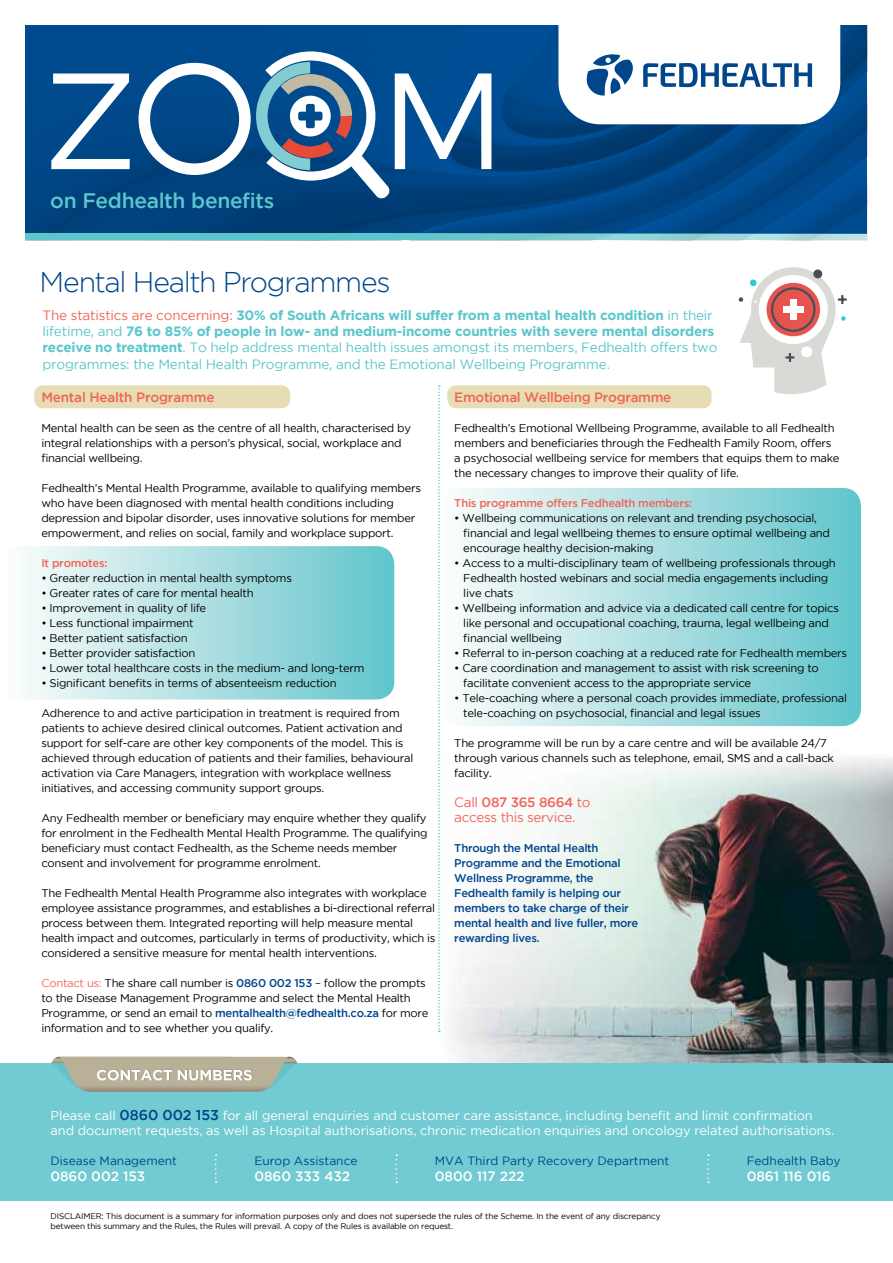
<style>
.page{position:relative;width:893px;height:1263px;background:#fff}
.page>*{position:absolute;margin:0;border:0;box-sizing:border-box;transform-origin:0 0}
.t1{font:300 28.5px "Gotham";letter-spacing:-.05em;color:#00468b}
.t2{font:500 21px "Gotham";letter-spacing:-.015em;color:#5bc6cc}
.t3{font:13.5px/16.2px "Gotham";letter-spacing:-.015em;color:#5bc6cc}
.t4{font:500 13.5px "Gotham";letter-spacing:-.025em;color:#f16457}
.t5{font:500 13.5px "Gotham";color:#fff}
.t6{font:13.5px/15px "Gotham";letter-spacing:-.025em;color:#f16457}
.t7{font:12.75px/15.3px "Gotham";letter-spacing:-.005em;color:#fff}
.t8{font:12px "Gotham";color:#004486}
.t9{font:11.25px/15px "Gotham";letter-spacing:-.025em;color:#000}
.t10{font:500 11.25px/15px "Gotham";letter-spacing:-.025em;color:#00468b}
.t11{font:500 11.25px "Gotham";letter-spacing:-.025em;color:#f16457}
.t12{font:8.25px/9.9px "Gotham";letter-spacing:-.02em;color:#000}
.s1{color:#f16457}
.s2{font-weight:700}
.s3{font-weight:500;color:#00468b}
.s4{font-weight:500}
.s5{font-weight:500;font-size:14.25px;color:#004486}
</style>
<div class="page">
<img style="left:439px;top:758px;width:454px;height:305px">
<svg style="left:462px;top:488px;width:399px;height:238px;background:#abdfe2"></svg>
<svg style="left:24px;top:546px;width:370px;height:153px;background:#acdfe2"></svg>
<div style="left:447px;top:385px;width:265px;height:23px;background:#e7ddb4;border-radius:9px"></div>
<div style="left:34px;top:385px;width:256px;height:23px;background:#e7ddb4;border-radius:9px"></div>
<svg style="left:438px;top:385px;width:2px;height:647px"></svg>
<div style="left:751px;top:267px;width:85px;height:85px;background:#d9d9d6;border-radius:50%"></div>
<div style="left:759px;top:275px;width:69px;height:69px;background:#fff;border-radius:50%"></div>
<div style="left:767px;top:283px;width:53px;height:53px;background:#e6544f;border-radius:50%"></div>
<div style="left:771px;top:287px;width:45px;height:45px;border:2px solid #474f59;border-radius:50%"></div>
<div style="left:790px;top:300px;width:7px;height:20px;background:#fff"></div>
<div style="left:783px;top:306px;width:20px;height:7px;background:#fff"></div>
<svg style="left:740px;top:314px;width:93px;height:80px"></svg>
<svg style="left:838px;top:295px;width:9px;height:9px"></svg>
<div style="left:813px;top:269px;width:9px;height:9px;background:#474f59;border-radius:50%"></div>
<svg style="left:841px;top:316px;width:5px;height:5px"></svg>
<div style="left:750px;top:279px;width:6px;height:7px;background:#2eccd4;border-radius:50%"></div>
<div style="left:801px;top:346px;width:11px;height:11px;background:#fff;border-radius:50%"></div>
<svg style="left:739px;top:297px;width:4px;height:5px"></svg>
<svg style="left:26px;top:26px;width:841px;height:208px;background:#044986"></svg>
<svg style="left:558px;top:25px;width:282px;height:99px"></svg>
<svg style="left:26px;top:234px;width:841px;height:6px;background:#77cbd0"></svg>
<div style="left:139px;top:63px;width:112px;height:112px;border:12px solid #fff;border-radius:50%"></div>
<svg style="left:51px;top:74px;width:79px;height:95px"></svg>
<svg style="left:250px;top:47px;width:241px;height:152px"></svg>
<div style="left:0;top:1063px;width:893px;height:137px;background:#72cbd2"></div>
<svg style="left:51px;top:1057px;width:246px;height:35px;background:#b0b6a5"></svg>
<svg style="left:215px;top:1154px;width:2px;height:29px"></svg>
<svg style="left:395px;top:1154px;width:2px;height:29px"></svg>
<svg style="left:707px;top:1154px;width:2px;height:29px"></svg>
<h2 class="t2" style="left:50px;top:189px;width:226px">on Fedhealth benefits</h2>
<h1 class="t1" style="left:40px;top:266px;width:353px">Mental Health Programmes</h1>
<p class="t3" style="left:43px;top:307px;width:676px"><span class="s1">The statistics are concerning:</span> <span class="s2">30% of South Africans will suffer from a mental health condition</span> in their lifetime, and <span class="s2">76 to 85% of people in low- and medium-income countries with severe mental disorders receive no treatment</span>. To help address mental health issues amongst its members, Fedhealth offers two programmes: the Mental Health Programme, and the Emotional Wellbeing Programme.</p>
<p class="t4" style="left:41px;top:389px;width:175px">Mental Health Programme</p>
<p class="t9" style="left:41px;top:420px;width:371px">Mental health can be seen as the centre of all health, characterised by integral relationships with a person’s physical, social, workplace and financial wellbeing.</p>
<p class="t9" style="left:41px;top:480px;width:381px">Fedhealth’s Mental Health Programme, available to qualifying members who have been diagnosed with mental health conditions including depression and bipolar disorder, uses innovative solutions for member empowerment, and relies on social, family and workplace support.</p>
<p class="t11" style="left:41px;top:556px;width:68px">It promotes:</p>
<p class="t9" style="left:41px;top:570px;width:252px">• Greater reduction in mental health symptoms</p>
<p class="t9" style="left:41px;top:585px;width:214px">• Greater rates of care for mental health</p>
<p class="t9" style="left:41px;top:600px;width:166px">• Improvement in quality of life</p>
<p class="t9" style="left:41px;top:615px;width:154px">• Less functional impairment</p>
<p class="t9" style="left:41px;top:630px;width:148px">• Better patient satisfaction</p>
<p class="t9" style="left:41px;top:645px;width:155px">• Better provider satisfaction</p>
<p class="t9" style="left:41px;top:660px;width:325px">• Lower total healthcare costs in the medium- and long-term</p>
<p class="t9" style="left:41px;top:675px;width:297px">• Significant benefits in terms of absenteeism reduction</p>
<p class="t9" style="left:41px;top:705px;width:373px">Adherence to and active participation in treatment is required from patients to achieve desired clinical outcomes. Patient activation and support for self-care are other key components of the model. This is achieved through education of patients and their families, behavioural activation via Care Managers, integration with workplace wellness initiatives, and accessing community support groups.</p>
<p class="t9" style="left:41px;top:810px;width:388px">Any Fedhealth member or beneficiary may enquire whether they qualify for enrolment in the Fedhealth Mental Health Programme. The qualifying beneficiary must contact Fedhealth, as the Scheme needs member consent and involvement for programme enrolment.</p>
<p class="t9" style="left:41px;top:885px;width:396px">The Fedhealth Mental Health Programme also integrates with workplace employee assistance programmes, and establishes a bi-directional referral process between them. Integrated reporting will help measure mental health impact and outcomes, particularly in terms of productivity, which is considered a sensitive measure for mental health interventions.</p>
<p class="t9" style="left:41px;top:975px;width:389px"><span class="s1">Contact us:</span> The share call number is <span class="s3">0860 002 153</span> – follow the prompts to the Disease Management Programme and select the Mental Health Programme, or send an email to <span class="s3">mentalhealth@fedhealth.co.za</span> for more information and to see whether you qualify.</p>
<p class="t4" style="left:454px;top:389px;width:219px">Emotional Wellbeing Programme</p>
<p class="t9" style="left:454px;top:420px;width:387px">Fedhealth’s Emotional Wellbeing Programme, available to all Fedhealth members and beneficiaries through the Fedhealth Family Room, offers a psychosocial wellbeing service for members that equips them to make the necessary changes to improve their quality of life.</p>
<p class="t11" style="left:454px;top:496px;width:239px">This programme offers Fedhealth members:</p>
<p class="t9" style="left:463px;top:510px;width:368px;text-indent:-9px">• Wellbeing communications on relevant and trending psychosocial, financial and legal wellbeing themes to ensure optimal wellbeing and encourage healthy decision-making</p>
<p class="t9" style="left:463px;top:555px;width:374px;text-indent:-9px">• Access to a multi-disciplinary team of wellbeing professionals through<br>Fedhealth hosted webinars and social media engagements including live chats</p>
<p class="t9" style="left:463px;top:600px;width:377px;text-indent:-9px">• Wellbeing information and advice via a dedicated call centre for topics like personal and occupational coaching, trauma, legal wellbeing and financial wellbeing</p>
<p class="t9" style="left:454px;top:645px;width:394px">• Referral to in-person coaching at a reduced rate for Fedhealth members</p>
<p class="t9" style="left:463px;top:660px;width:357px;text-indent:-9px">• Care coordination and management to assist with risk screening to facilitate convenient access to the appropriate service</p>
<p class="t9" style="left:463px;top:690px;width:385px;text-indent:-9px">• Tele-coaching where a personal coach provides immediate, professional tele-coaching on psychosocial, financial and legal issues</p>
<p class="t9" style="left:454px;top:735px;width:381px">The programme will be run by a care centre and will be available 24/7 through various channels such as telephone, email, SMS and a call-back facility.</p>
<p class="t6" style="left:454px;top:794px;width:138px">Call <span class="s4">087 365 8664</span> to access this service.</p>
<p class="t10" style="left:454px;top:840px;width:186px">Through the Mental Health<br>Programme and the Emotional<br>Wellness Programme, the<br>Fedhealth family is helping our members to take charge of their mental health and live fuller, more rewarding lives.</p>
<p class="t7" style="left:51px;top:1107px;width:785px">Please call <span class="s5">0860 002 153</span> for all general enquiries and customer care assistance, including benefit and limit confirmation and document requests, as well as Hospital authorisations, chronic medication enquiries and oncology related authorisations.</p>
<p class="t8" style="left:50px;top:1154px;width:128px">Disease Management</p>
<p class="t5" style="left:50px;top:1169px;width:96px">0860 002 153</p>
<p class="t8" style="left:435px;top:1154px;width:236px">MVA Third Party Recovery Department</p>
<p class="t5" style="left:435px;top:1169px;width:91px">0800 117 222</p>
<p class="t8" style="left:747px;top:1154px;width:96px">Fedhealth Baby</p>
<p class="t5" style="left:747px;top:1169px;width:86px">0861 116 016</p>
<p class="t8" style="left:254px;top:1154px;width:105px">Europ Assistance</p>
<p class="t5" style="left:254px;top:1169px;width:97px">0860 333 432</p>
<p class="t12" style="left:51px;top:1211px;width:611px">DISCLAIMER: This document is a summary for information purposes only and does not supersede the rules of the Scheme. In the event of any discrepancy between this summary and the Rules, the Rules will prevail. A copy of the Rules is available on request.</p>
</div>
